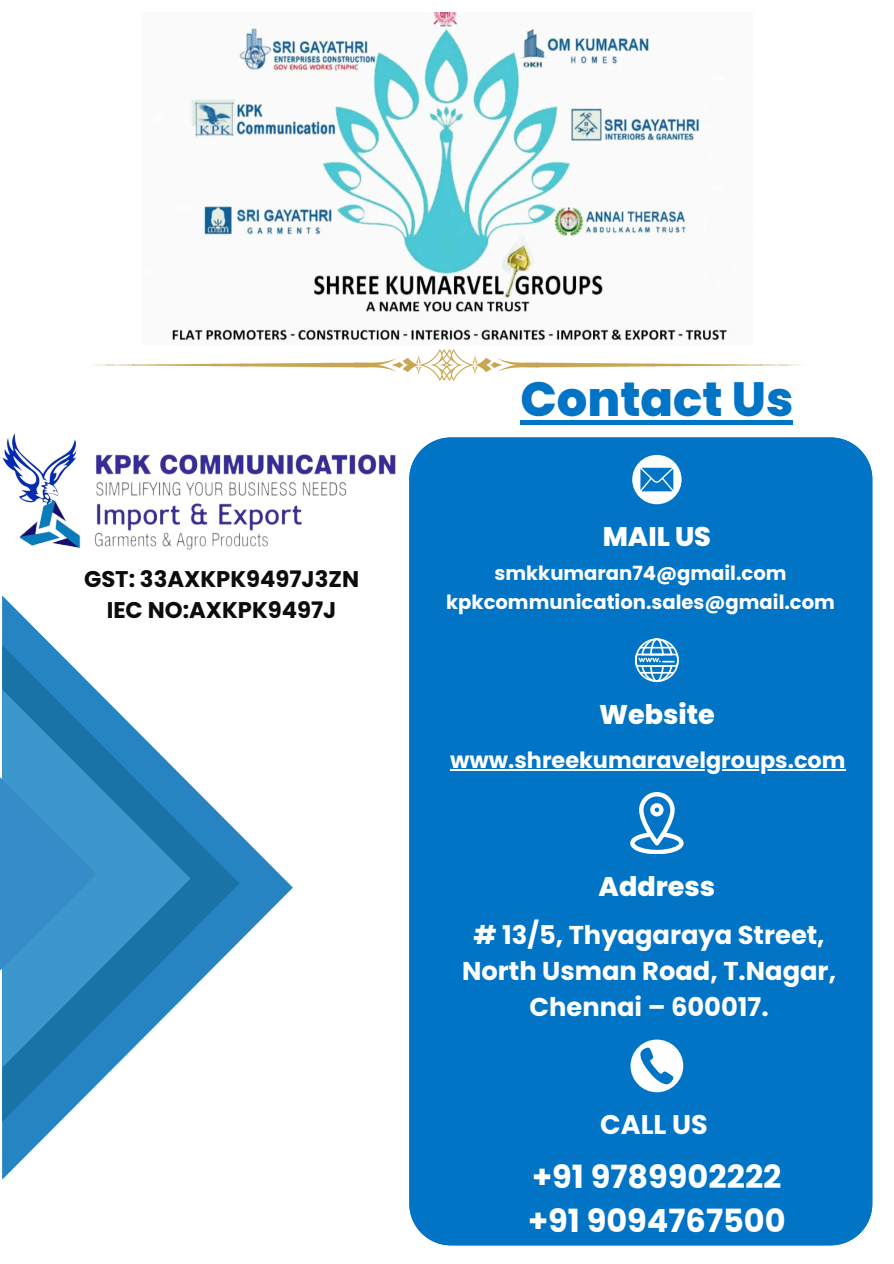
<style>
.page{position:relative;width:894px;height:1264px;background:#fff}
.page>*{position:absolute;margin:0;border:0;box-sizing:border-box;transform-origin:0 0}
.t1{font:800 48px "Poppins";color:#0174c6}
.t2{font:700 31.95px/43.8px "Poppins";color:#fff}
.t3{font:800 27px "Poppins";color:#fff}
.t4{font:700 27px "Poppins";color:#fff}
.t5{font:700 25.8px/36px "Poppins";color:#fff;text-align:center}
.t6{font:700 22.65px/30.9px "Poppins";color:#0c0c0c;text-align:center}
.t7{font:700 22.35px "Poppins";color:#fff}
.t8{font:700 19.5px "Poppins";color:#fff}
</style>
<div class="page">
<div style="left:409px;top:437px;width:462px;height:808px;background:#0174c6"></div>
<svg style="left:630px;top:1039px;width:53px;height:53px"></svg>
<svg style="left:635px;top:638px;width:43px;height:44px"></svg>
<svg style="left:630px;top:792px;width:53px;height:62px"></svg>
<svg style="left:632px;top:455px;width:49px;height:49px"></svg>
<img style="left:94px;top:454px;width:302px;height:96px">
<svg style="left:2px;top:595px;width:291px;height:584px"></svg>
<svg style="left:2px;top:645px;width:237px;height:476px"></svg>
<svg style="left:96px;top:689px;width:94px;height:378px"></svg>
<svg style="left:0;top:662px;width:96px;height:423px;background:#348dc3"></svg>
<img style="left:2px;top:433px;width:79px;height:116px">
<img style="left:172px;top:12px;width:556px;height:329px">
<img style="left:92px;top:350px;width:710px;height:30px">
<hr style="left:450px;top:769px;width:395px;height:1px;background:#fff">
<hr style="left:520px;top:420px;width:273px;height:4px;background:#0174c6">
<p class="t6" style="left:84px;top:563px;width:276px">GST: 33AXKPK9497J3ZN<br>IEC NO:AXKPK9497J</p>
<p class="t1" style="left:520px;top:366px;width:274px">Contact Us</p>
<h4 class="t3" style="left:602px;top:517px;width:110px">MAIL US</h4>
<p class="t8" style="left:494px;top:559px;width:293px">smkkumaran74@gmail.com</p>
<p class="t8" style="left:446px;top:588px;width:390px">kpkcommunication.sales@gmail.com</p>
<p class="t3" style="left:599px;top:695px;width:117px">Website</p>
<p class="t7" style="left:450px;top:745px;width:397px">www.shreekumaravelgroups.com</p>
<h4 class="t3" style="left:598px;top:867px;width:118px">Address</h4>
<h3 class="t5" style="left:462px;top:916px;width:375px"># 13/5, Thyagaraya Street,<br>North Usman Road, T.Nagar,<br>Chennai – 600017.</h3>
<h4 class="t4" style="left:600px;top:1105px;width:109px">CALL US</h4>
<p class="t2" style="left:528px;top:1155px;width:259px">+91 9789902222 +91 9094767500</p>
</div>
